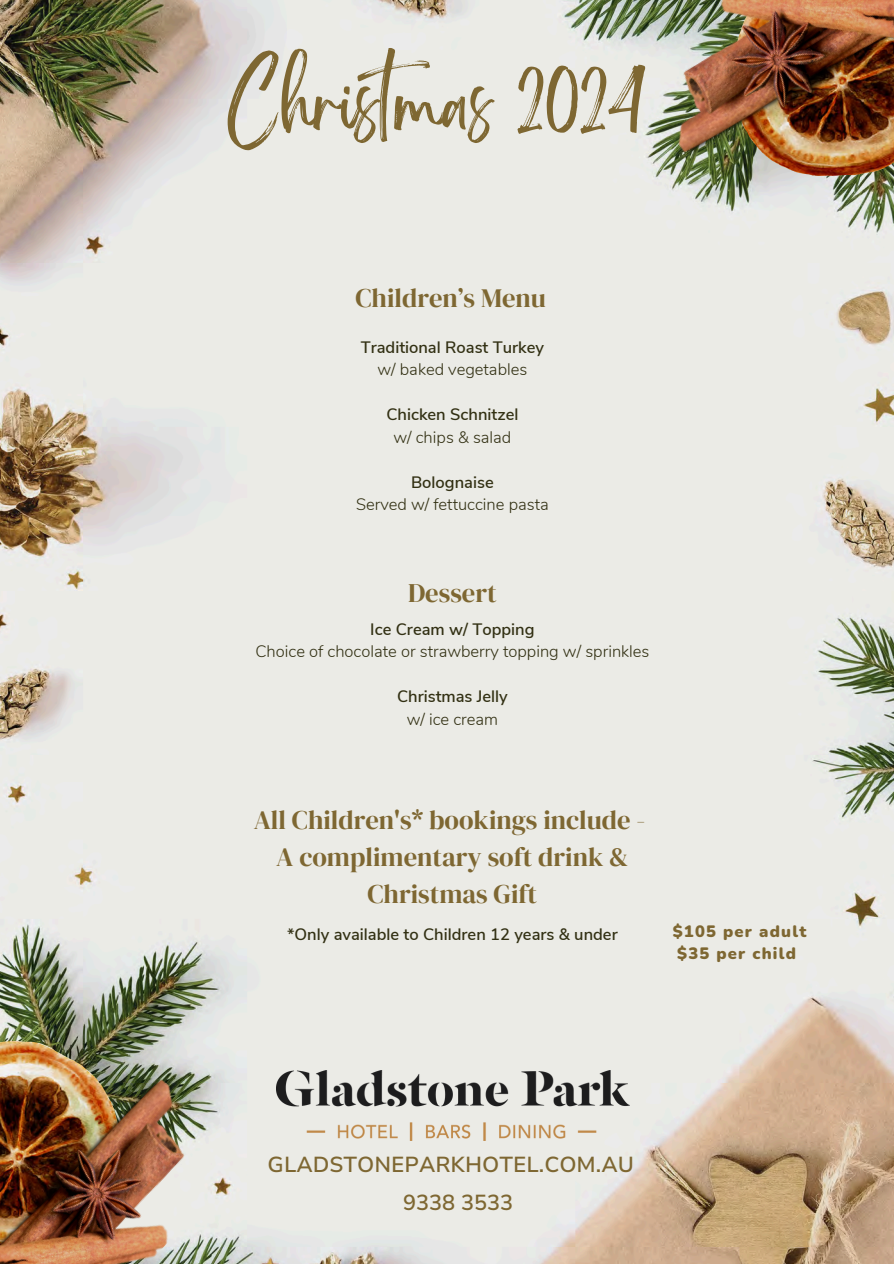
<style>
.page{position:relative;width:894px;height:1264px;background:#fff}
.page>*{position:absolute;margin:0;border:0;box-sizing:border-box;transform-origin:0 0}
.t1{font:61.8px "Brightwall";color:#7e6732}
.t2{font:26.55px/37.2px "DM Serif Display";color:#7e6732;text-align:center}
.t3{font:600 21.75px "Nunito Sans 10 pt";color:#7e6732}
.t4{font:600 16.5px "Nunito Sans";color:#323013}
.t5{font:300 16.5px "Nunito";color:#323013}
.t6{font:900 16.5px/22.5px "Nunito";letter-spacing:.075em;color:#7e6732}
</style>
<div class="page">
<img style="left:0;top:0;width:893px;height:1263px">
<img style="left:0;top:1041px;width:121px;height:10px">
<img style="left:0;top:1051px;width:246px;height:212px">
<img style="left:622px;top:0;width:271px;height:187px">
<img style="left:276px;top:1070px;width:353px;height:69px">
<h2 class="t1" style="left:227px;top:83px;width:419px">Christmas 2024</h2>
<p class="t2" style="left:355px;top:279px;width:192px">Children’s Menu</p>
<p class="t4" style="left:360px;top:336px;width:185px">Traditional Roast Turkey</p>
<p class="t5" style="left:377px;top:358px;width:151px">w/ baked vegetables</p>
<h2 class="t4" style="left:386px;top:403px;width:133px">Chicken Schnitzel</h2>
<p class="t5" style="left:393px;top:426px;width:119px">w/ chips &amp; salad</p>
<p class="t4" style="left:411px;top:471px;width:84px">Bolognaise</p>
<p class="t5" style="left:356px;top:493px;width:194px">Served w/ fettuccine pasta</p>
<p class="t2" style="left:408px;top:574px;width:90px">Dessert</p>
<p class="t4" style="left:370px;top:618px;width:166px">Ice Cream w/ Topping</p>
<h2 class="t5" style="left:255px;top:640px;width:395px">Choice of chocolate or strawberry topping w/ sprinkles</h2>
<h5 class="t4" style="left:397px;top:685px;width:112px">Christmas Jelly</h5>
<h5 class="t5" style="left:406px;top:708px;width:93px">w/ ice cream</h5>
<p class="t2" style="left:253px;top:800px;width:393px">All Children's* bookings include -<br>A complimentary soft drink &amp;<br>Christmas Gift</p>
<p class="t4" style="left:287px;top:923px;width:332px">*Only available to Children 12 years &amp; under</p>
<p class="t6" style="left:672px;top:920px;width:135px">$105 per adult $35 per child</p>
<h3 class="t3" style="left:267px;top:1149px;width:368px">GLADSTONEPARKHOTEL.COM.AU</h3>
<h4 class="t3" style="left:403px;top:1187px;width:112px">9338 3533</h4>
</div>
